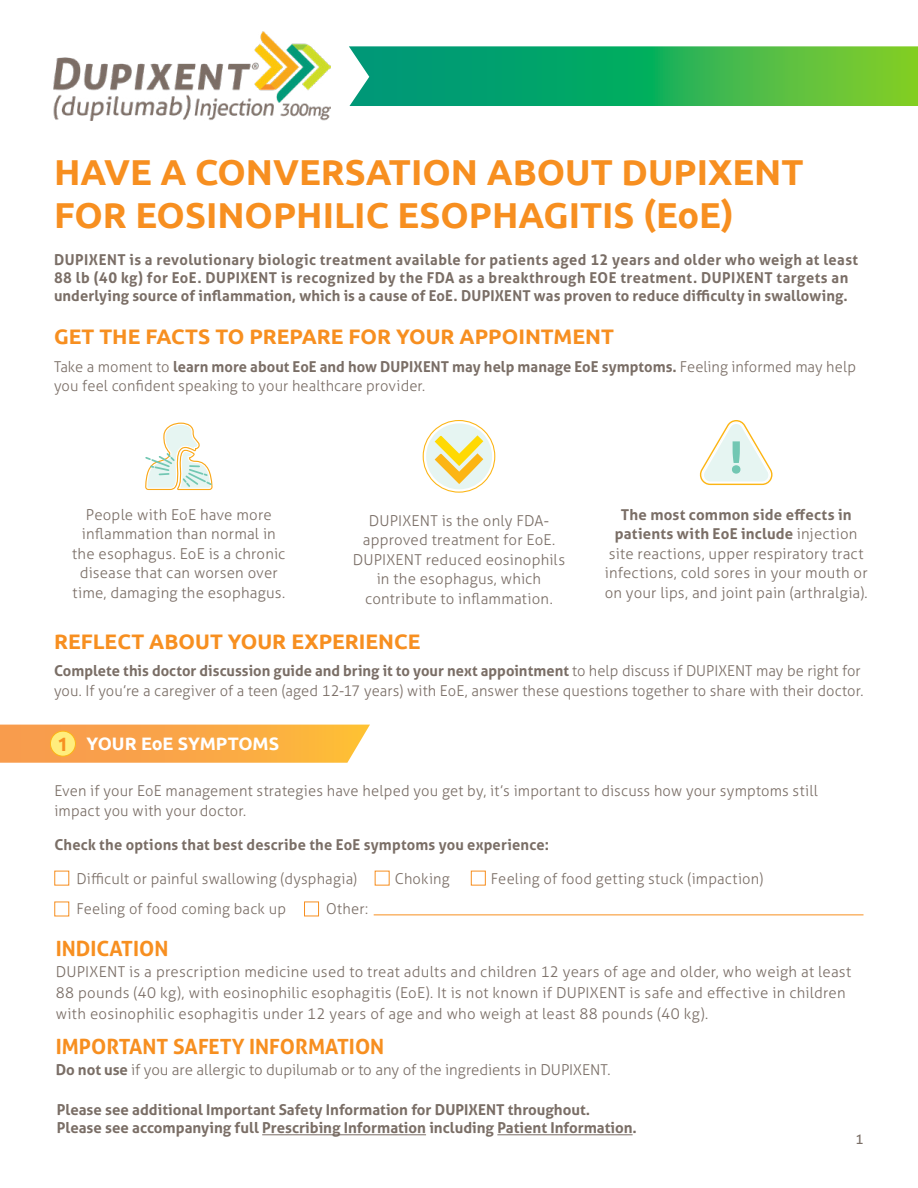
<style>
.page{position:relative;width:918px;height:1188px;background:#fff}
.page>*{position:absolute;margin:0;border:0;box-sizing:border-box;transform-origin:0 0}
.t1{font:700 36px/43.2px "Ubuntu";color:#f78f20}
.t2{font:700 21px "Ubuntu";color:#f78f20}
.t3{font:700 21px "Aller";color:#f78f20}
.t4{font:700 18px "Ubuntu";color:#fff}
.t5{font:300 15px/19.5px "Aller";letter-spacing:.01em;color:#7a6e66}
.t6{font:700 15px/18px "Aller";letter-spacing:.01em;color:#7a6e66}
.t7{font:13.5px "Aller";color:#7a6e66}
.s1{font-weight:700}
.s2{font-size:19.2px;color:#f78f20}
</style>
<div class="page">
<svg style="left:54px;top:870px;width:16px;height:16px"></svg>
<svg style="left:374px;top:870px;width:16px;height:16px"></svg>
<svg style="left:54px;top:901px;width:16px;height:16px"></svg>
<svg style="left:304px;top:901px;width:15px;height:16px"></svg>
<svg style="left:471px;top:870px;width:15px;height:16px"></svg>
<hr style="left:374px;top:915px;width:490px;height:1px;background:#f78f20">
<svg style="left:0;top:725px;width:370px;height:38px;background:#faab4c"></svg>
<div style="left:50px;top:731px;width:25px;height:25px;background:#ffed7d;border-radius:50%"></div>
<div style="left:50px;top:731px;width:26px;height:25px;border:1px solid #fcb514;border-radius:50%"></div>
<svg style="left:145px;top:422px;width:68px;height:69px"></svg>
<hr style="left:262px;top:1134px;width:164px;height:1px;background:#7a6e66">
<hr style="left:497px;top:1134px;width:136px;height:1px;background:#7a6e66">
<svg style="left:699px;top:420px;width:74px;height:65px"></svg>
<svg style="left:423px;top:420px;width:72px;height:73px"></svg>
<img style="left:53px;top:32px;width:277px;height:89px">
<svg style="left:349px;top:46px;width:569px;height:60px;background:#2db15b"></svg>
<h1 class="t1" style="left:54px;top:150px;width:751px">HAVE A CONVERSATION ABOUT DUPIXENT<br>FOR EOSINOPHILIC ESOPHAGITIS (EoE)</h1>
<p class="t6" style="left:54px;top:250px;width:806px">DUPIXENT is a revolutionary biologic treatment available for patients aged 12 years and older who weigh at least<br>88 lb (40 kg) for EoE. DUPIXENT is recognized by the FDA as a breakthrough EOE treatment. DUPIXENT targets an underlying source of inflammation, which is a cause of EoE. DUPIXENT was proven to reduce difficulty in swallowing.</p>
<h2 class="t2" style="left:54px;top:324px;width:561px">GET THE FACTS TO PREPARE FOR YOUR APPOINTMENT</h2>
<p class="t5" style="left:54px;top:357px;width:804px">Take a moment to <span class="s1">learn more about EoE and how DUPIXENT may help manage EoE symptoms.</span> Feeling informed may help you feel confident speaking to your healthcare provider.</p>
<p class="t5" style="left:72px;top:505px;width:215px;text-align:center">People with EoE have more inflammation than normal in the esophagus. EoE is a chronic disease that can worsen over time, damaging the esophagus.</p>
<p class="t5" style="left:353px;top:511px;width:214px;text-align:center">DUPIXENT is the only FDA&shy;approved treatment for EoE.<br>DUPIXENT reduced eosinophils in the esophagus, which contribute to inflammation.</p>
<p class="t5" style="left:605px;top:505px;width:265px;text-align:center"><span class="s1">The most common side effects in patients with EoE include</span> injection site reactions, upper respiratory tract infections, cold sores in your mouth or on your lips, and joint pain (arthralgia).</p>
<h2 class="t2" style="left:54px;top:629px;width:368px">REFLECT ABOUT YOUR EXPERIENCE</h2>
<p class="t5" style="left:54px;top:661px;width:811px"><span class="s1">Complete this doctor discussion guide and bring it to your next appointment</span> to help discuss if DUPIXENT may be right for you. If you’re a caregiver of a teen (aged 12-17 years) with EoE, answer these questions together to share with their doctor.</p>
<p class="t4" style="left:57px;top:733px;width:223px"><span class="s2">1</span> YOUR EoE SYMPTOMS</p>
<p class="t5" style="left:54px;top:781px;width:765px">Even if your EoE management strategies have helped you get by, it’s important to discuss how your symptoms still impact you with your doctor.</p>
<p class="t6" style="left:54px;top:835px;width:496px">Check the options that best describe the EoE symptoms you experience:</p>
<p class="t5" style="left:76px;top:869px;width:282px">Difficult or painful swallowing (dysphagia)</p>
<p class="t5" style="left:395px;top:869px;width:56px">Choking</p>
<p class="t5" style="left:491px;top:869px;width:274px">Feeling of food getting stuck (impaction)</p>
<p class="t5" style="left:76px;top:899px;width:211px">Feeling of food coming back up</p>
<p class="t5" style="left:326px;top:899px;width:43px">Other:</p>
<h2 class="t3" style="left:56px;top:936px;width:114px">INDICATION</h2>
<p class="t5" style="left:56px;top:962px;width:797px;line-height:21px">DUPIXENT is a prescription medicine used to treat adults and children 12 years of age and older, who weigh at least<br>88 pounds (40 kg), with eosinophilic esophagitis (EoE). It is not known if DUPIXENT is safe and effective in children with eosinophilic esophagitis under 12 years of age and who weigh at least 88 pounds (40 kg).</p>
<h2 class="t3" style="left:56px;top:1034px;width:330px">IMPORTANT SAFETY INFORMATION</h2>
<p class="t5" style="left:56px;top:1060px;width:556px"><span class="s1">Do not use</span> if you are allergic to dupilumab or to any of the ingredients in DUPIXENT.</p>
<p class="t6" style="left:57px;top:1100px;width:582px">Please see additional Important Safety Information for DUPIXENT throughout.<br>Please see accompanying full Prescribing Information including Patient Information.</p>
<p class="t7" style="left:856px;top:1131px;width:10px">1</p>
</div>
